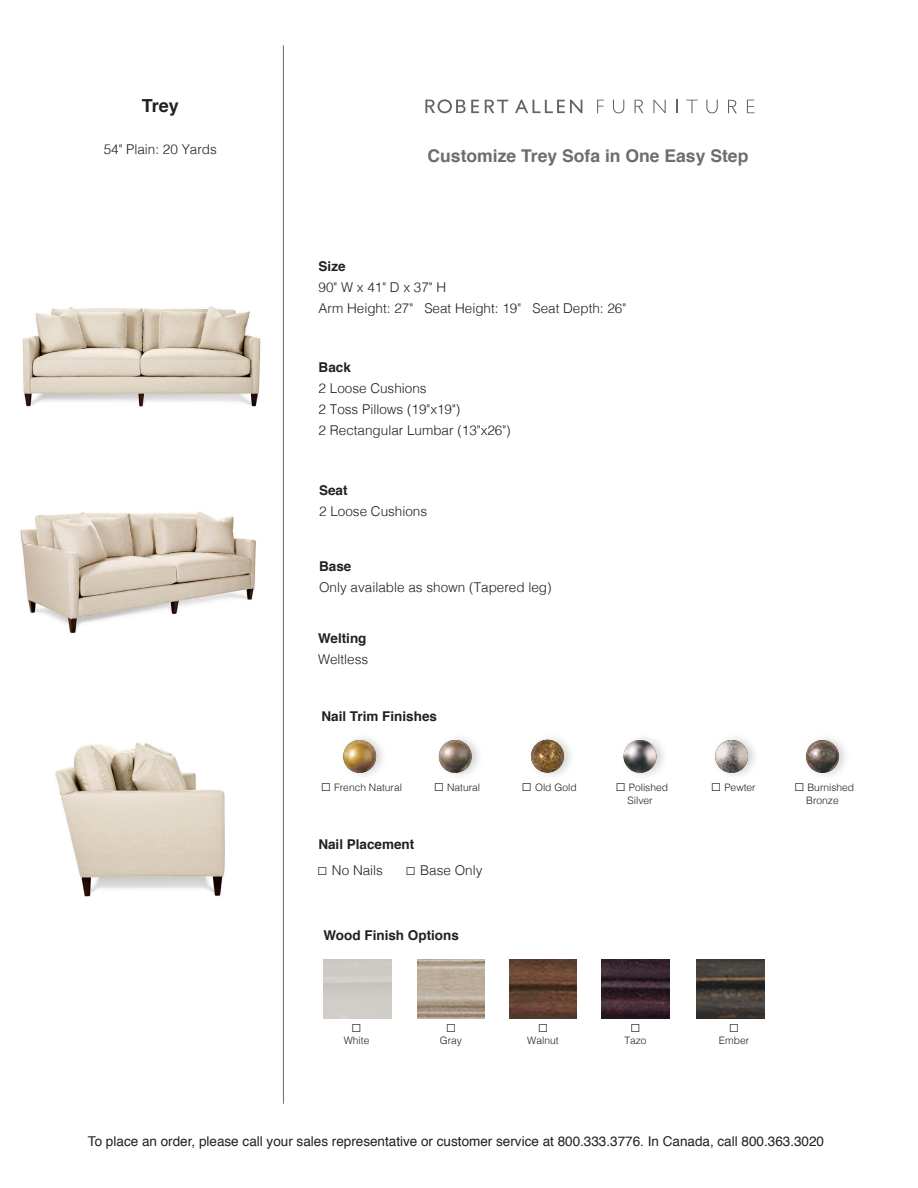
<style>
.page{position:relative;width:918px;height:1188px;background:#fff}
.page>*{position:absolute;margin:0;border:0;box-sizing:border-box;transform-origin:0 0}
.t1{font:700 18px "Helvetica";color:#231f20}
.t2{font:700 17.55px "Helvetica";color:#6c6d70}
.t3{font:300 13.5px "Helvetica";color:#231f20}
.t4{font:13.5px "Helvetica";color:#231f20}
.t5{font:700 13.5px "Helvetica";color:#231f20}
.t6{font:10.5px "Gill Sans";color:#231f20}
.t7{font:300 10.2px "Helvetica";color:#231f20}
.s1{font-family:"Gill Sans";font-weight:400;font-size:10.5px}
</style>
<div class="page">
<hr style="left:283px;top:45px;width:1px;height:1059px;background:#6c6d70">
<svg style="left:515px;top:100px;width:67px;height:13px"></svg>
<svg style="left:485px;top:100px;width:23px;height:13px"></svg>
<svg style="left:425px;top:99px;width:54px;height:14px"></svg>
<svg style="left:597px;top:100px;width:7px;height:13px"></svg>
<svg style="left:613px;top:100px;width:11px;height:13px"></svg>
<svg style="left:653px;top:100px;width:13px;height:13px"></svg>
<svg style="left:676px;top:100px;width:1px;height:13px"></svg>
<svg style="left:686px;top:100px;width:12px;height:13px"></svg>
<svg style="left:706px;top:100px;width:12px;height:13px"></svg>
<svg style="left:747px;top:100px;width:7px;height:13px"></svg>
<svg style="left:728px;top:100px;width:9px;height:13px"></svg>
<svg style="left:635px;top:100px;width:8px;height:13px"></svg>
<img style="left:417px;top:959px;width:68px;height:59px">
<img style="left:509px;top:959px;width:68px;height:59px">
<img style="left:602px;top:959px;width:67px;height:59px">
<img style="left:697px;top:959px;width:67px;height:59px">
<div style="left:340px;top:733px;width:48px;height:48px;background:#231f20;opacity:.2"></div>
<img style="left:343px;top:740px;width:33px;height:33px;border-radius:16px">
<div style="left:435px;top:733px;width:49px;height:48px;background:#231f20;opacity:.2"></div>
<img style="left:439px;top:740px;width:33px;height:33px;border-radius:16px">
<div style="left:528px;top:732px;width:48px;height:49px;background:#231f20;opacity:.2"></div>
<img style="left:531px;top:740px;width:33px;height:33px;border-radius:16px">
<div style="left:620px;top:733px;width:49px;height:48px;background:#231f20;opacity:.2"></div>
<img style="left:624px;top:740px;width:32px;height:33px;border-radius:16px">
<div style="left:712px;top:733px;width:48px;height:48px;background:#231f20;opacity:.2"></div>
<img style="left:715px;top:740px;width:33px;height:33px;border-radius:16px">
<div style="left:803px;top:733px;width:48px;height:48px;background:#231f20;opacity:.2"></div>
<img style="left:806px;top:740px;width:33px;height:33px;border-radius:16px">
<img style="left:20px;top:511px;width:236px;height:122px">
<img style="left:22px;top:306px;width:239px;height:101px">
<img style="left:55px;top:743px;width:170px;height:154px">
<p class="t1" style="left:142px;top:91px;width:39px">Trey</p>
<p class="t3" style="left:104px;top:138px;width:115px">54" Plain: 20 Yards</p>
<p class="t2" style="left:428px;top:142px;width:322px">Customize Trey Sofa in One Easy Step</p>
<p class="t5" style="left:319px;top:255px;width:29px">Size</p>
<p class="t3" style="left:319px;top:276px;width:129px">90" W x 41" D x 37" H</p>
<p class="t3" style="left:319px;top:297px;width:309px">Arm Height: 27" Seat Height: 19" Seat Depth: 26"</p>
<p class="t5" style="left:319px;top:357px;width:34px">Back</p>
<p class="t3" style="left:319px;top:377px;width:110px">2 Loose Cushions</p>
<p class="t3" style="left:319px;top:398px;width:143px">2 Toss Pillows (19"x19")</p>
<p class="t3" style="left:319px;top:419px;width:194px">2 Rectangular Lumbar (13"x26")</p>
<p class="t5" style="left:319px;top:479px;width:30px">Seat</p>
<p class="t3" style="left:319px;top:500px;width:110px">2 Loose Cushions</p>
<p class="t5" style="left:319px;top:555px;width:34px">Base</p>
<p class="t3" style="left:319px;top:575px;width:234px">Only available as shown (Tapered leg)</p>
<p class="t5" style="left:318px;top:627px;width:50px">Welting</p>
<p class="t3" style="left:318px;top:648px;width:52px">Weltless</p>
<p class="t5" style="left:321px;top:705px;width:117px">Nail Trim Finishes</p>
<p class="t7" style="left:321px;top:779px;width:83px"><span class="s1">◻</span> French Natural</p>
<p class="t7" style="left:434px;top:779px;width:48px"><span class="s1">◻</span> Natural</p>
<p class="t7" style="left:522px;top:779px;width:57px"><span class="s1">◻</span> Old Gold</p>
<p class="t7" style="left:615px;top:779px;width:54px"><span class="s1">◻</span> Polished</p>
<p class="t7" style="left:628px;top:791px;width:27px">Silver</p>
<p class="t5" style="left:318px;top:834px;width:98px">Nail Placement</p>
<p class="t3" style="left:317px;top:858px;width:67px"><span class="s1">◻</span> No Nails</p>
<p class="t3" style="left:406px;top:858px;width:78px"><span class="s1">◻</span> Base Only</p>
<p class="t5" style="left:323px;top:925px;width:137px">Wood Finish Options</p>
<p class="t6" style="left:351px;top:1022px;width:12px">◻</p>
<p class="t7" style="left:344px;top:1032px;width:27px">White</p>
<p class="t6" style="left:446px;top:1022px;width:12px">◻</p>
<p class="t7" style="left:440px;top:1032px;width:24px">Gray</p>
<p class="t6" style="left:538px;top:1022px;width:12px">◻</p>
<p class="t7" style="left:527px;top:1032px;width:33px">Walnut</p>
<p class="t6" style="left:630px;top:1022px;width:12px">◻</p>
<p class="t7" style="left:624px;top:1032px;width:24px">Tazo</p>
<p class="t7" style="left:711px;top:779px;width:46px"><span class="s1">◻</span> Pewter</p>
<p class="t7" style="left:794px;top:779px;width:62px"><span class="s1">◻</span> Burnished</p>
<p class="t7" style="left:806px;top:791px;width:34px">Bronze</p>
<p class="t6" style="left:729px;top:1022px;width:12px">◻</p>
<p class="t7" style="left:719px;top:1032px;width:32px">Ember</p>
<p class="t4" style="left:88px;top:1131px;width:738px">To place an order, please call your sales representative or customer service at 800.333.3776. In Canada, call 800.363.3020</p>
</div>
